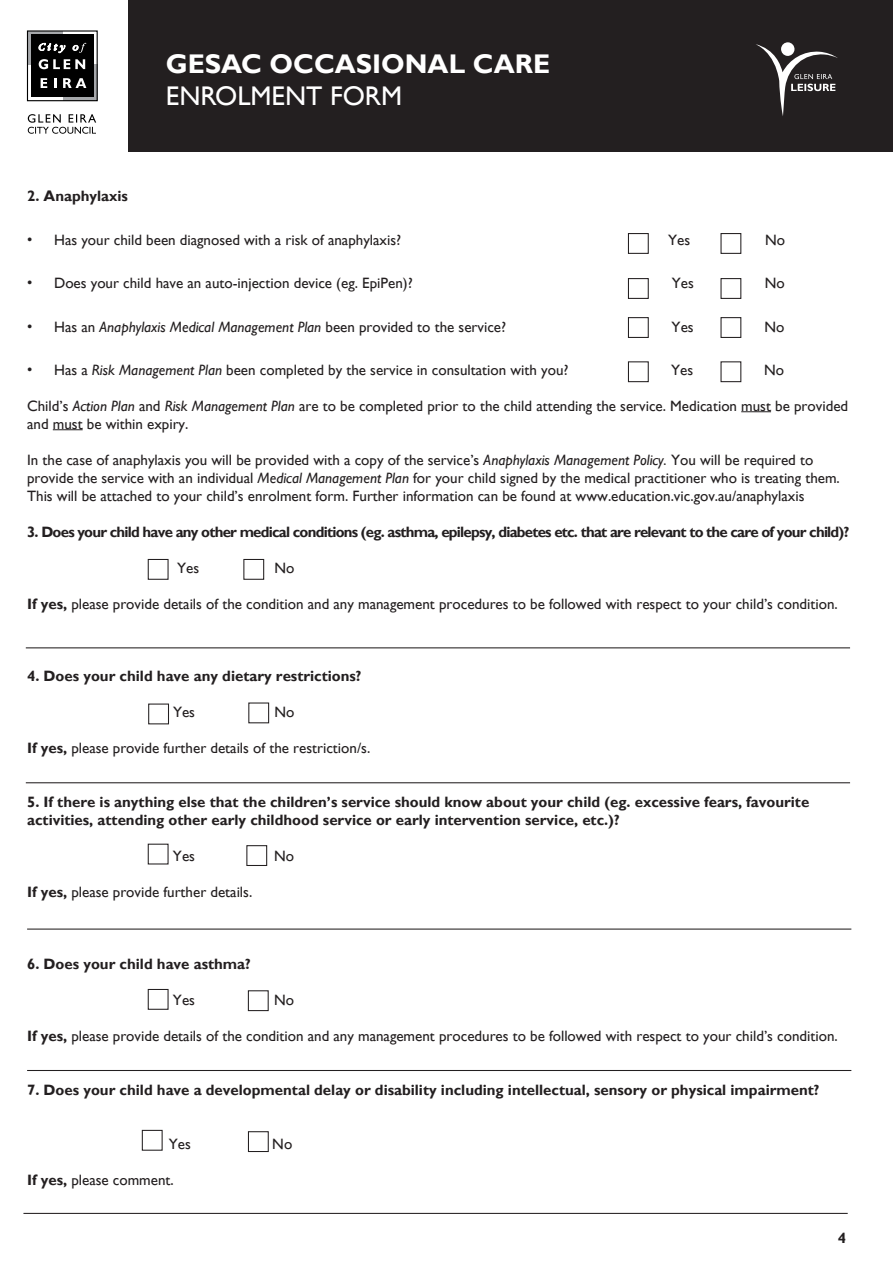
<style>
.page{position:relative;width:893px;height:1263px;background:#fff}
.page>*{position:absolute;margin:0;border:0;box-sizing:border-box;transform-origin:0 0}
.t1{font:700 27px "Gill Sans";color:#fff}
.t2{font:27px "Gill Sans";color:#fff}
.t3{font:15px/18px "Gill Sans";color:#231f20}
.t4{font:700 15px/18px "Gill Sans";color:#231f20}
.t5{font:700 15px "Gill Sans";letter-spacing:-.05em;color:#231f20}
.t6{font:italic 15px "Gill Sans";color:#231f20}
.s1{font-style:normal}
.s2{font-style:italic}
.s3{font-weight:700}
</style>
<div class="page">
<div style="left:129px;top:0;width:764px;height:151px;background:#231f20"></div>
<svg style="left:28px;top:114px;width:68px;height:20px"></svg>
<div style="left:27px;top:31px;width:36px;height:33px;background:#a6a8ab"></div>
<div style="left:63px;top:65px;width:34px;height:36px;background:#a6a8ab"></div>
<div style="left:31px;top:34px;width:63px;height:63px;background:#000"></div>
<svg style="left:39px;top:59px;width:46px;height:10px"></svg>
<svg style="left:41px;top:78px;width:6px;height:10px"></svg>
<svg style="left:54px;top:78px;width:2px;height:10px"></svg>
<svg style="left:63px;top:78px;width:23px;height:10px"></svg>
<svg style="left:39px;top:43px;width:26px;height:10px"></svg>
<svg style="left:73px;top:43px;width:13px;height:10px"></svg>
<div style="left:27px;top:30px;width:71px;height:71px;border:1px solid #000"></div>
<svg style="left:781px;top:42px;width:14px;height:14px"></svg>
<svg style="left:756px;top:44px;width:82px;height:72px"></svg>
<hr style="left:741px;top:411px;width:30px;height:1px;background:#231f20">
<hr style="left:53px;top:429px;width:30px;height:1px;background:#231f20">
<div style="left:246px;top:845px;width:21px;height:21px;border:1px solid #231f20"></div>
<hr style="left:26px;top:782px;width:824px;height:1px;background:#231f20">
<div style="left:248px;top:990px;width:21px;height:21px;border:1px solid #231f20"></div>
<div style="left:148px;top:989px;width:21px;height:21px;border:1px solid #231f20"></div>
<hr style="left:27px;top:928px;width:824px;height:1px;background:#231f20">
<div style="left:148px;top:703px;width:21px;height:21px;border:1px solid #231f20"></div>
<hr style="left:27px;top:1070px;width:824px;height:1px;background:#231f20">
<div style="left:628px;top:233px;width:21px;height:21px;border:1px solid #231f20"></div>
<div style="left:720px;top:233px;width:21px;height:21px;border:1px solid #231f20"></div>
<div style="left:628px;top:278px;width:21px;height:21px;border:1px solid #231f20"></div>
<div style="left:720px;top:278px;width:21px;height:21px;border:1px solid #231f20"></div>
<div style="left:628px;top:317px;width:21px;height:21px;border:1px solid #231f20"></div>
<div style="left:720px;top:317px;width:21px;height:21px;border:1px solid #231f20"></div>
<div style="left:628px;top:361px;width:21px;height:21px;border:1px solid #231f20"></div>
<div style="left:243px;top:559px;width:21px;height:21px;border:1px solid #231f20"></div>
<div style="left:148px;top:559px;width:21px;height:21px;border:1px solid #231f20"></div>
<hr style="left:26px;top:647px;width:824px;height:1px;background:#231f20">
<div style="left:248px;top:1131px;width:21px;height:21px;border:1px solid #231f20"></div>
<div style="left:142px;top:1130px;width:21px;height:21px;border:1px solid #231f20"></div>
<hr style="left:23px;top:1213px;width:825px;height:1px;background:#231f20">
<h1 class="t1" style="left:166px;top:47px;width:386px">GESAC OCCASIONAL CARE</h1>
<h1 class="t2" style="left:166px;top:80px;width:238px">ENROLMENT FORM</h1>
<p class="t4" style="left:27px;top:187px;width:102px">2. Anaphylaxis</p>
<p class="t3" style="left:27px;top:230px;width:376px">• Has your child been diagnosed with a risk of anaphylaxis?</p>
<p class="t3" style="left:668px;top:230px;width:24px">Yes</p>
<p class="t3" style="left:765px;top:230px;width:21px">No</p>
<p class="t3" style="left:27px;top:274px;width:387px">• Does your child have an auto-injection device (eg. EpiPen)?</p>
<p class="t3" style="left:672px;top:274px;width:24px">Yes</p>
<p class="t3" style="left:765px;top:274px;width:21px">No</p>
<p class="t6" style="left:27px;top:318px;width:480px"><span class="s1">• Has an</span> Anaphylaxis Medical Management Plan <span class="s1">been provided to the service?</span></p>
<p class="t3" style="left:672px;top:317px;width:24px">Yes</p>
<p class="t3" style="left:764px;top:317px;width:21px">No</p>
<p class="t3" style="left:27px;top:361px;width:543px">• Has a <span class="s2">Risk Management Plan</span> been completed by the service in consultation with you?</p>
<p class="t3" style="left:671px;top:361px;width:24px">Yes</p>
<p class="t3" style="left:764px;top:361px;width:21px">No</p>
<p class="t3" style="left:27px;top:397px;width:822px">Child’s <span class="s2">Action Plan</span> and <span class="s2">Risk Management Plan</span> are to be completed prior to the child attending the service. Medication must be provided and must be within expiry.</p>
<p class="t3" style="left:27px;top:451px;width:814px">In the case of anaphylaxis you will be provided with a copy of the service’s <span class="s2">Anaphylaxis Management Policy.</span> You will be required to provide the service with an individual <span class="s2">Medical Management Plan</span> for your child signed by the medical practitioner who is treating them.<br>This will be attached to your child’s enrolment form. Further information can be found at www.education.vic.gov.au/anaphylaxis</p>
<p class="t5" style="left:27px;top:523px;width:824px">3. Does your child have any other medical conditions (eg. asthma, epilepsy, diabetes etc. that are relevant to the care of your child)?</p>
<p class="t3" style="left:177px;top:559px;width:24px">Yes</p>
<p class="t3" style="left:274px;top:559px;width:21px">No</p>
<p class="t3" style="left:27px;top:595px;width:812px"><span class="s3">If yes,</span> please provide details of the condition and any management procedures to be followed with respect to your child’s condition.</p>
<p class="t4" style="left:27px;top:667px;width:336px">4. Does your child have any dietary restrictions?</p>
<p class="t3" style="left:173px;top:703px;width:24px">Yes</p>
<p class="t3" style="left:274px;top:703px;width:21px">No</p>
<p class="t3" style="left:27px;top:739px;width:345px"><span class="s3">If yes,</span> please provide further details of the restriction/s.</p>
<p class="t4" style="left:27px;top:793px;width:784px">5. If there is anything else that the children’s service should know about your child (eg. excessive fears, favourite activities, attending other early childhood service or early intervention service, etc.)?</p>
<p class="t3" style="left:173px;top:847px;width:24px">Yes</p>
<p class="t3" style="left:274px;top:847px;width:21px">No</p>
<p class="t3" style="left:27px;top:883px;width:227px"><span class="s3">If yes,</span> please provide further details.</p>
<p class="t4" style="left:27px;top:955px;width:225px">6. Does your child have asthma?</p>
<p class="t3" style="left:173px;top:991px;width:24px">Yes</p>
<p class="t3" style="left:274px;top:991px;width:21px">No</p>
<p class="t3" style="left:27px;top:1027px;width:812px"><span class="s3">If yes,</span> please provide details of the condition and any management procedures to be followed with respect to your child’s condition.</p>
<p class="t4" style="left:27px;top:1081px;width:794px">7. Does your child have a developmental delay or disability including intellectual, sensory or physical impairment?</p>
<p class="t3" style="left:169px;top:1135px;width:24px">Yes</p>
<p class="t3" style="left:272px;top:1135px;width:21px">No</p>
<p class="t3" style="left:27px;top:1171px;width:148px"><span class="s3">If yes,</span> please comment.</p>
<p class="t4" style="left:838px;top:1228px;width:10px">4</p>
</div>
